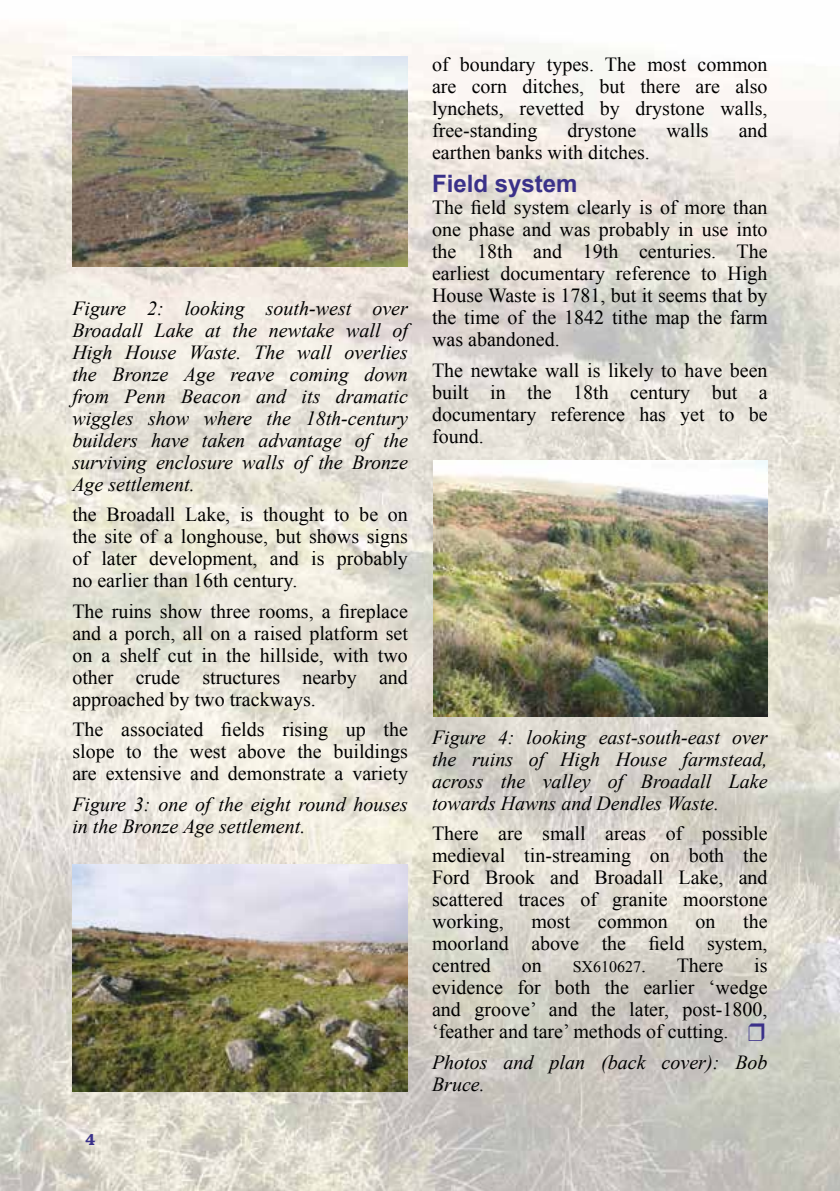
<style>
.page{position:relative;width:840px;height:1191px;background:#fff}
.page>*{position:absolute;margin:0;border:0;box-sizing:border-box;transform-origin:0 0}
.t1{font:700 24px "Arial";color:#3a3189}
.t2{font:20px/22px "Times New Roman";color:#000;text-align:justify}
.t3{font:italic 20px/22px "Times New Roman";color:#000;text-align:justify}
.t4{font:16px "Times New Roman";color:#000}
.t5{font:600 16px "Bookman IT Cby BT";color:#3a3189}
.s1{font-size:20px}
</style>
<div class="page">
<img style="left:0;top:31px;width:839px;height:1160px">
<img style="left:73px;top:57px;width:334px;height:209px">
<img style="left:73px;top:865px;width:334px;height:226px">
<img style="left:433px;top:461px;width:334px;height:255px">
<svg style="left:748px;top:1023px;width:16px;height:18px"></svg>
<p class="t3" style="left:72px;top:296px;width:337px">Figure 2: looking south-west over Broadall Lake at the newtake wall of High House Waste. The wall overlies the Bronze Age reave coming down from Penn Beacon and its dramatic wiggles show where the 18th-century builders have taken advantage of the surviving enclosure walls of the Bronze Age settlement.</p>
<p class="t2" style="left:72px;top:503px;width:337px">the Broadall Lake, is thought to be on the site of a longhouse, but shows signs of later development, and is probably no earlier than 16th century.</p>
<p class="t2" style="left:72px;top:600px;width:337px">The ruins show three rooms, a fireplace and a porch, all on a raised platform set on a shelf cut in the hillside, with two other crude structures nearby and approached by two trackways.</p>
<p class="t2" style="left:72px;top:718px;width:337px">The associated fields rising up the slope to the west above the buildings are extensive and demonstrate a variety</p>
<p class="t3" style="left:72px;top:792px;width:337px">Figure 3: one of the eight round houses in the Bronze Age settlement.</p>
<p class="t5" style="left:85px;top:1129px;width:12px">4</p>
<p class="t2" style="left:432px;top:53px;width:337px">of boundary types. The most common are corn ditches, but there are also lynchets, revetted by drystone walls, free-standing</p>
<p class="t2" style="left:567px;top:119px;width:70px">drystone</p>
<p class="t2" style="left:666px;top:119px;width:44px">walls</p>
<p class="t2" style="left:738px;top:119px;width:30px">and</p>
<p class="t2" style="left:432px;top:141px;width:219px">earthen banks with ditches.</p>
<p class="t1" style="left:432px;top:167px;width:147px">Field system</p>
<p class="t2" style="left:432px;top:196px;width:337px">The field system clearly is of more than one phase and was probably in use into the 18th and 19th centuries. The earliest documentary reference to High House Waste is 1781, but it seems that by the time of the 1842 tithe map the farm was abandoned.</p>
<p class="t2" style="left:432px;top:358px;width:337px">The newtake wall is likely to have been built in the 18th century but a documentary reference has yet to be found.</p>
<p class="t3" style="left:432px;top:725px;width:337px">Figure 4: looking east-south-east over the ruins of High House farmstead, across the valley of Broadall Lake towards Hawns and Dendles Waste.</p>
<p class="t2" style="left:432px;top:822px;width:337px">There are small areas of possible medieval tin-streaming on both the Ford Brook and Broadall Lake, and scattered traces of granite moorstone working,</p>
<p class="t2" style="left:432px;top:910px;width:337px;text-indent:311px">the moorland above the field system, centred</p>
<p class="t2" style="left:531px;top:910px;width:40px">most</p>
<p class="t2" style="left:597px;top:910px;width:71px">common</p>
<p class="t2" style="left:695px;top:910px;width:21px">on</p>
<p class="t2" style="left:432px;top:954px;width:337px;text-indent:322px">is evidence for both the earlier ‘wedge and groove’ and the later, post-1800, ‘feather and tare’ methods of cutting.</p>
<p class="t3" style="left:432px;top:1050px;width:337px">Photos and plan (back cover): Bob<br>Bruce.</p>
<p class="t2" style="left:521px;top:954px;width:21px">on</p>
<p class="t4" style="left:572px;top:956px;width:75px">SX610627<span class="s1">.</span></p>
<p class="t2" style="left:676px;top:954px;width:48px">There</p>
</div>
